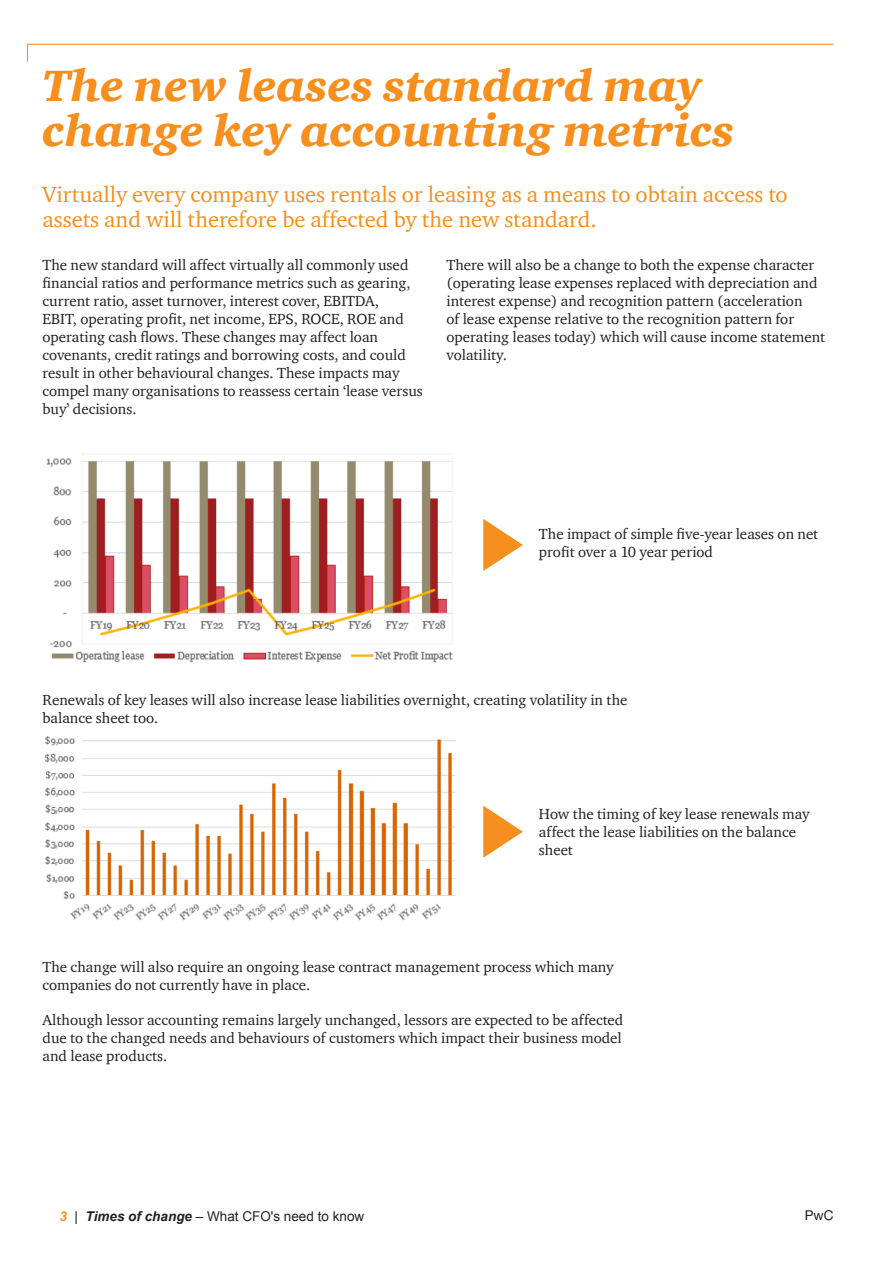
<style>
.page{position:relative;width:893px;height:1263px;background:#fff}
.page>*{position:absolute;margin:0;border:0;box-sizing:border-box;transform-origin:0 0}
.Headline_1{font:italic 900 45px/45px "ITC Charter Com";color:#f68f1e}
.Pull_quote_1{font:22.5px/25.5px "ITC Charter Com";color:#f68f1e}
.Body{font:15px/18px "ITC Charter Com";color:#231f20}
.Headline_1-2{font:15px/18px "ITC Charter Com";color:#231f20}
.t1{font:13.5px "Arial";color:#231f20}
.t2{font:13.5px "Helvetica Neue LT Com";color:#231f20}
.s1{font-weight:700;font-style:italic;color:#f68f1e}
.s2{font-weight:700;font-style:italic}
</style>
<div class="page">
<hr style="left:27px;top:44px;width:806px;height:1px;background:#f68f1e">
<svg style="left:27px;top:45px;width:1px;height:16px"></svg>
<img style="left:46px;top:454px;width:407px;height:209px">
<svg style="left:483px;top:519px;width:40px;height:52px"></svg>
<svg style="left:483px;top:806px;width:40px;height:52px"></svg>
<img style="left:44px;top:736px;width:412px;height:185px">
<p class="Headline_1" style="left:43px;top:62px;width:693px">The new leases standard may change key accounting metrics</p>
<p class="Pull_quote_1" style="left:43px;top:181px;width:747px">Virtually every company uses rentals or leasing as a means to obtain access to assets and will therefore be affected by the new standard.</p>
<p class="Headline_1-2" style="left:43px;top:255px;width:382px">The new standard will affect virtually all commonly used financial ratios and performance metrics such as gearing, current ratio, asset turnover, interest cover, EBITDA,<br>EBIT, operating profit, net income, EPS, ROCE, ROE and operating cash flows. These changes may affect loan covenants, credit ratings and borrowing costs, and could result in other behavioural changes. These impacts may compel many organisations to reassess certain ‘lease versus buy’ decisions.</p>
<p class="Body" style="left:446px;top:255px;width:380px">There will also be a change to both the expense character (operating lease expenses replaced with depreciation and interest expense) and recognition pattern (acceleration<br>of lease expense relative to the recognition pattern for operating leases today) which will cause income statement volatility.</p>
<p class="Body" style="left:539px;top:525px;width:281px">The impact of simple five-year leases on net profit over a 10 year period</p>
<p class="Body" style="left:43px;top:691px;width:586px">Renewals of key leases will also increase lease liabilities overnight, creating volatility in the balance sheet too.</p>
<p class="Body" style="left:539px;top:805px;width:272px">How the timing of key lease renewals may affect the lease liabilities on the balance sheet</p>
<p class="Body" style="left:43px;top:957px;width:573px">The change will also require an ongoing lease contract management process which many companies do not currently have in place.</p>
<p class="Body" style="left:43px;top:1010px;width:582px;text-align:justify">Although lessor accounting remains largely unchanged, lessors are expected to be affected due to the changed needs and behaviours of customers which impact their business model and lease products.</p>
<p class="t1" style="left:60px;top:1207px;width:306px"><span class="s1">3</span> | <span class="s2">Times of change</span> – What CFO's need to know</p>
<p class="t2" style="left:805px;top:1207px;width:30px">PwC</p>
</div>
